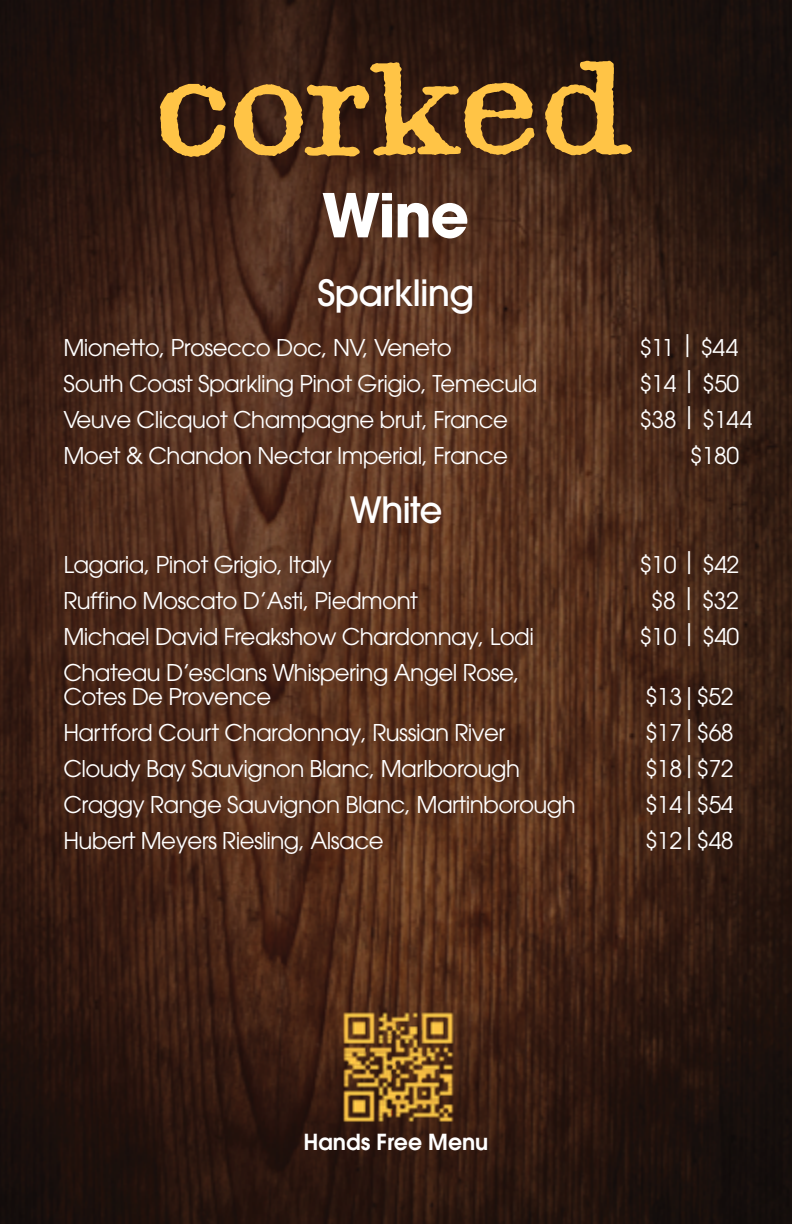
<style>
.page{position:relative;width:792px;height:1224px;background:#fff}
.page>*{position:absolute;margin:0;border:0;box-sizing:border-box;transform-origin:0 0}
.t1{font:700 60px "ITC Avant Garde Pro";color:#fff}
.t2{font:500 36px "ITC Avant Garde Pro";letter-spacing:-.025em;color:#fff}
.t3{font:23px/24px "ITC Avant Garde Pro";letter-spacing:-.025em;color:#fff}
.t4{font:600 22px "Avant Garde LT";color:#fff}
</style>
<div class="page">
<img style="left:0;top:0;width:792px;height:1224px">
<svg style="left:160px;top:61px;width:472px;height:96px;background:#765323"></svg>
<img style="left:333px;top:1007px;width:126px;height:121px">
<h1 class="t1" style="left:322px;top:175px;width:149px">Wine</h1>
<h2 class="t2" style="left:318px;top:270px;width:158px">Sparkling</h2>
<p class="t3" style="left:63px;top:336px;width:390px">Mionetto, Prosecco Doc, NV, Veneto</p>
<p class="t3" style="left:639px;top:336px;width:101px">$11 | $44</p>
<p class="t3" style="left:63px;top:372px;width:476px">South Coast Sparkling Pinot Grigio, Temecula</p>
<p class="t3" style="left:639px;top:372px;width:102px">$14 | $50</p>
<p class="t3" style="left:63px;top:408px;width:446px">Veuve Clicquot Champagne brut, France</p>
<p class="t3" style="left:639px;top:408px;width:115px">$38 | $144</p>
<p class="t3" style="left:63px;top:443px;width:446px">Moet &amp; Chandon Nectar Imperial, France</p>
<p class="t3" style="left:690px;top:443px;width:51px">$180</p>
<h2 class="t2" style="left:349px;top:487px;width:95px">White</h2>
<p class="t3" style="left:63px;top:552px;width:270px">Lagaria, Pinot Grigio, Italy</p>
<p class="t3" style="left:639px;top:552px;width:102px">$10 | $42</p>
<p class="t3" style="left:63px;top:588px;width:356px">Ruffino Moscato D’Asti, Piedmont</p>
<p class="t3" style="left:651px;top:588px;width:89px">$8 | $32</p>
<p class="t3" style="left:63px;top:624px;width:472px">Michael David Freakshow Chardonnay, Lodi</p>
<p class="t3" style="left:639px;top:624px;width:102px">$10 | $40</p>
<p class="t3" style="left:63px;top:660px;width:458px">Chateau D’esclans Whispering Angel Rose,<br>Cotes De Provence</p>
<p class="t3" style="left:645px;top:684px;width:90px">$13|$52</p>
<p class="t3" style="left:63px;top:720px;width:443px">Hartford Court Chardonnay, Russian River</p>
<p class="t3" style="left:645px;top:720px;width:90px">$17|$68</p>
<p class="t3" style="left:63px;top:756px;width:458px">Cloudy Bay Sauvignon Blanc, Marlborough</p>
<p class="t3" style="left:645px;top:756px;width:90px">$18|$72</p>
<p class="t3" style="left:63px;top:792px;width:514px">Craggy Range Sauvignon Blanc, Martinborough</p>
<p class="t3" style="left:645px;top:792px;width:90px">$14|$54</p>
<p class="t3" style="left:63px;top:828px;width:322px">Hubert Meyers Riesling, Alsace</p>
<p class="t3" style="left:645px;top:828px;width:90px">$12|$48</p>
<p class="t4" style="left:303px;top:1128px;width:187px">Hands Free Menu</p>
</div>
